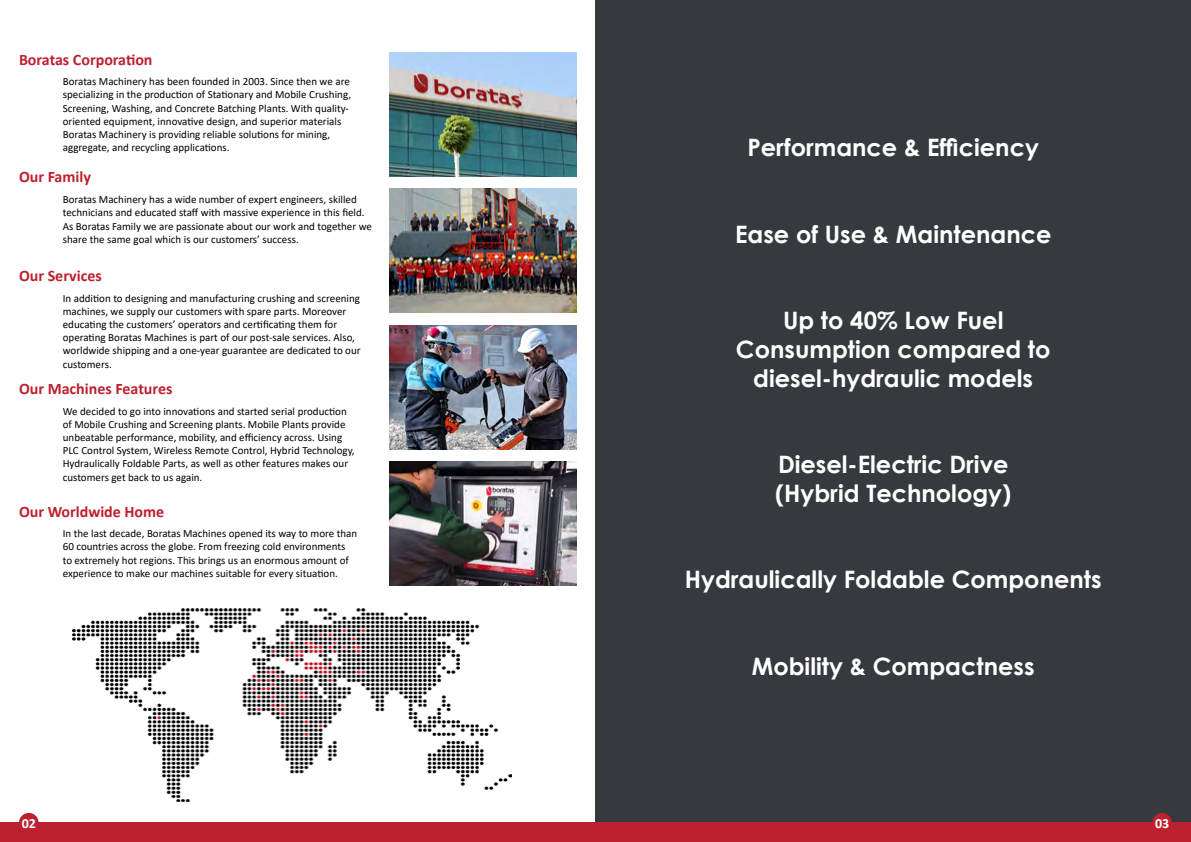
<style>
.page{position:relative;width:1191px;height:842px;background:#fff}
.page>*{position:absolute;margin:0;border:0;box-sizing:border-box;transform-origin:0 0}
.t1{font:700 24px/28.8px "Century Gothic";color:#fff;text-align:center}
.t2{font:700 16px "Calibri";color:#bd202f}
.t3{font:700 14px "Calibri";color:#fff}
.t4{font:11px/13.2px "Calibri";color:#000}
</style>
<div class="page">
<div style="left:595px;top:0;width:596px;height:842px;background:#363a3e"></div>
<div style="left:19px;top:813px;width:20px;height:19px;background:#bd202f;border-radius:50%"></div>
<div style="left:1152px;top:813px;width:20px;height:19px;background:#bd202f;border-radius:50%"></div>
<div style="left:0;top:823px;width:595px;height:19px;background:#bd202f"></div>
<div style="left:595px;top:823px;width:596px;height:19px;background:#bd202f"></div>
<img style="left:389px;top:53px;width:187px;height:124px">
<img style="left:389px;top:189px;width:187px;height:124px">
<img style="left:389px;top:326px;width:187px;height:124px">
<img style="left:389px;top:462px;width:187px;height:124px">
<img style="left:72px;top:608px;width:439px;height:194px">
<h2 class="t2" style="left:19px;top:48px;width:135px">Boratas Corporation</h2>
<p class="t4" style="left:63px;top:75px;width:290px">Boratas Machinery has been founded in 2003. Since then we are specializing in the production of Stationary and Mobile Crushing, Screening, Washing, and Concrete Batching Plants. With quality&shy;oriented equipment, innovative design, and superior materials Boratas Machinery is providing reliable solutions for mining, aggregate, and recycling applications.</p>
<h2 class="t2" style="left:19px;top:165px;width:73px">Our Family</h2>
<p class="t4" style="left:63px;top:193px;width:311px">Boratas Machinery has a wide number of expert engineers, skilled technicians and educated staff with massive experience in this field.<br>As Boratas Family we are passionate about our work and together we share the same goal which is our customers’ success.</p>
<h2 class="t2" style="left:19px;top:265px;width:84px">Our Services</h2>
<p class="t4" style="left:63px;top:291px;width:299px">In addition to designing and manufacturing crushing and screening machines, we supply our customers with spare parts. Moreover educating the customers’ operators and certificating them for operating Boratas Machines is part of our post-sale services. Also, worldwide shipping and a one-year guarantee are dedicated to our customers.</p>
<p class="t4" style="left:63px;top:404px;width:293px">We decided to go into innovations and started serial production of Mobile Crushing and Screening plants. Mobile Plants provide unbeatable performance, mobility, and efficiency across. Using PLC Control System, Wireless Remote Control, Hybrid Technology, Hydraulically Foldable Parts, as well as other features makes our customers get back to us again.</p>
<h2 class="t2" style="left:19px;top:378px;width:155px">Our Machines Features</h2>
<h2 class="t2" style="left:19px;top:500px;width:147px">Our Worldwide Home</h2>
<p class="t4" style="left:63px;top:527px;width:296px">In the last decade, Boratas Machines opened its way to more than 60 countries across the globe. From freezing cold environments to extremely hot regions. This brings us an enormous amount of experience to make our machines suitable for every situation.</p>
<h1 class="t1" style="left:747px;top:132px;width:293px">Performance &amp; Efficiency</h1>
<h1 class="t1" style="left:735px;top:219px;width:318px">Ease of Use &amp; Maintenance</h1>
<h1 class="t1" style="left:736px;top:305px;width:316px">Up to 40% Low Fuel<br>Consumption compared to diesel-hydraulic models</h1>
<h1 class="t1" style="left:775px;top:449px;width:238px;text-align:left">Diesel-Electric Drive (Hybrid Technology)</h1>
<h1 class="t1" style="left:685px;top:564px;width:418px">Hydraulically Foldable Components</h1>
<h1 class="t1" style="left:752px;top:651px;width:284px">Mobility &amp; Compactness</h1>
<p class="t3" style="left:22px;top:813px;width:16px">02</p>
<p class="t3" style="left:1155px;top:814px;width:16px">03</p>
</div>
